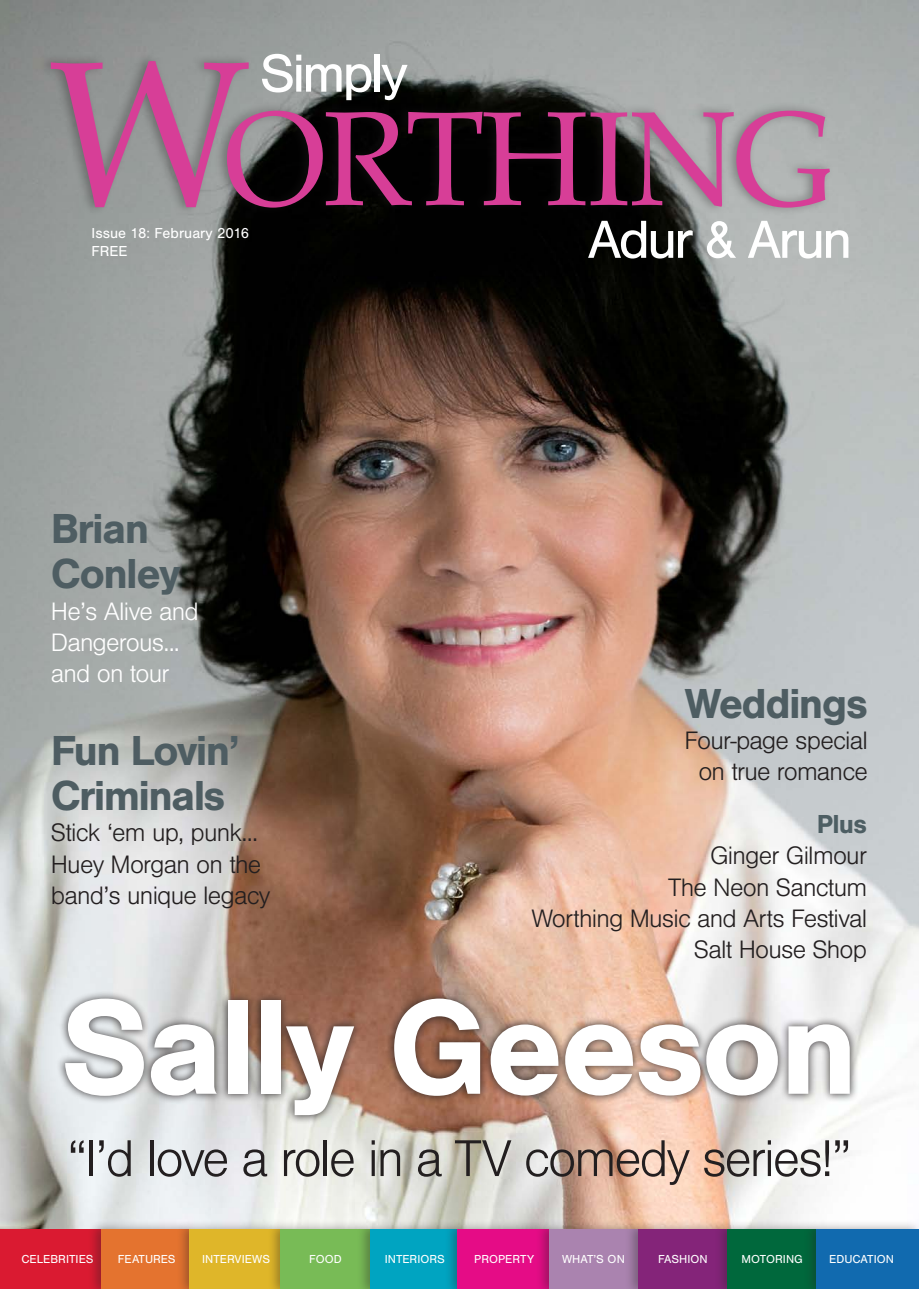
<style>
.page{position:relative;width:919px;height:1289px;background:#fff}
.page>*{position:absolute;margin:0;border:0;box-sizing:border-box;transform-origin:0 0}
.t1{font:700 139.5px "Sans";letter-spacing:-.025em;color:#fff}
.t2{font:55.5px "Sans";letter-spacing:-.05em;color:#fff}
.t3{font:300 53.55px "Sans";letter-spacing:-.04em;color:#231f20}
.t4{font:700 43.5px/45px "Sans";letter-spacing:-.04em;color:#4e5d62}
.t5{font:700 27px "Sans";color:#4d5e63}
.t6{font:300 26.1px/31.3px "Sans";letter-spacing:-.03em;color:#231f20;text-align:right}
.t7{font:300 26.1px/31.3px "Sans";letter-spacing:-.03em;color:#fff}
.t8{font:15px/18px "Sans";color:#fff}
.t9{font:12px "Sans";color:#fff}
</style>
<div class="page">
<img style="left:0;top:0;width:918px;height:1229px">
<div style="left:38px;top:52px;width:796px;height:164px;background:#231f20;opacity:.36"></div>
<svg style="left:51px;top:61px;width:778px;height:147px;background:#7d5f71"></svg>
<div style="left:56px;top:990px;width:803px;height:134px;background:#231f20;opacity:.75"></div>
<div style="left:0;top:1229px;width:102px;height:59px;background:#da1a31"></div>
<div style="left:88px;top:1220px;width:109px;height:68px;background:#231f20;opacity:.36"></div>
<div style="left:101px;top:1229px;width:90px;height:59px;background:#e4732f"></div>
<div style="left:176px;top:1220px;width:110px;height:68px;background:#231f20;opacity:.36"></div>
<div style="left:189px;top:1229px;width:92px;height:59px;background:#dfb629"></div>
<div style="left:267px;top:1220px;width:108px;height:68px;background:#231f20;opacity:.36"></div>
<div style="left:281px;top:1229px;width:89px;height:59px;background:#78bb56"></div>
<div style="left:357px;top:1220px;width:107px;height:68px;background:#231f20;opacity:.36"></div>
<div style="left:370px;top:1229px;width:89px;height:59px;background:#00a4c1"></div>
<div style="left:444px;top:1220px;width:110px;height:68px;background:#231f20;opacity:.36"></div>
<div style="left:457px;top:1229px;width:92px;height:59px;background:#e50c86"></div>
<div style="left:535px;top:1220px;width:108px;height:68px;background:#231f20;opacity:.36"></div>
<div style="left:549px;top:1229px;width:89px;height:59px;background:#aa83af"></div>
<div style="left:625px;top:1220px;width:107px;height:68px;background:#231f20;opacity:.36"></div>
<div style="left:638px;top:1229px;width:89px;height:59px;background:#842479"></div>
<div style="left:714px;top:1220px;width:107px;height:68px;background:#231f20;opacity:.36"></div>
<div style="left:727px;top:1229px;width:89px;height:59px;background:#00683c"></div>
<div style="left:803px;top:1220px;width:115px;height:68px;background:#231f20;opacity:.36"></div>
<div style="left:816px;top:1229px;width:102px;height:59px;background:#116aaf"></div>
<h2 class="t2" style="left:259px;top:43px;width:150px">Simply</h2>
<p class="t8" style="left:91px;top:224px;width:159px">Issue 18: February 2016<br>FREE</p>
<h2 class="t2" style="left:587px;top:209px;width:266px">Adur &amp; Arun</h2>
<h3 class="t4" style="left:51px;top:506px;width:131px">Brian<br>Conley</h3>
<p class="t7" style="left:51px;top:596px;width:149px">He’s Alive and<br>Dangerous... and on tour</p>
<h3 class="t4" style="left:51px;top:728px;width:191px">Fun Lovin’<br>Criminals</h3>
<p class="t6" style="left:51px;top:817px;width:221px;text-align:left">Stick ‘em up, punk...<br>Huey Morgan on the band’s unique legacy</p>
<h3 class="t4" style="left:684px;top:681px;width:185px">Weddings</h3>
<p class="t6" style="left:684px;top:725px;width:185px;text-align:center">Four-page special on true romance</p>
<p class="t5" style="left:816px;top:808px;width:52px">Plus</p>
<p class="t6" style="left:531px;top:840px;width:337px">Ginger Gilmour<br>The Neon Sanctum<br>Worthing Music and Arts Festival<br>Salt House Shop</p>
<h1 class="t1" style="left:61px;top:969px;width:799px">Sally Geeson</h1>
<h3 class="t3" style="left:67px;top:1130px;width:786px">“I’d love a role in a TV comedy series!”</h3>
<p class="t9" style="left:21px;top:1251px;width:74px">CELEBRITIES</p>
<p class="t9" style="left:118px;top:1251px;width:59px">FEATURES</p>
<p class="t9" style="left:202px;top:1251px;width:69px">INTERVIEWS</p>
<p class="t9" style="left:309px;top:1251px;width:34px">FOOD</p>
<p class="t9" style="left:384px;top:1251px;width:62px">INTERIORS</p>
<p class="t9" style="left:474px;top:1251px;width:61px">PROPERTY</p>
<p class="t9" style="left:562px;top:1251px;width:64px">WHAT’S ON</p>
<p class="t9" style="left:658px;top:1251px;width:51px">FASHION</p>
<p class="t9" style="left:741px;top:1251px;width:63px">MOTORING</p>
<p class="t9" style="left:829px;top:1251px;width:66px">EDUCATION</p>
</div>
